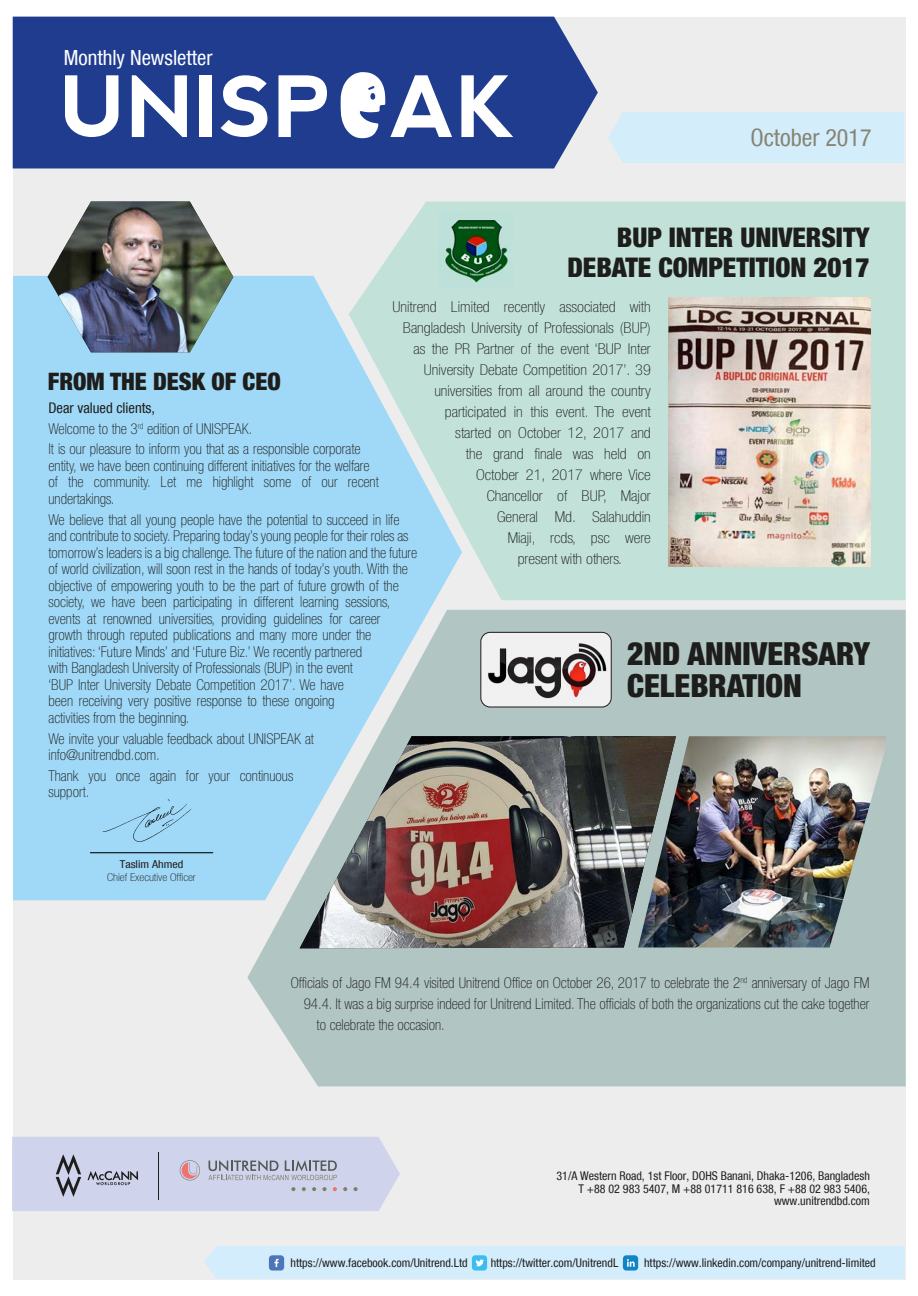
<style>
.page{position:relative;width:918px;height:1296px;background:#fff}
.page>*{position:absolute;margin:0;border:0;box-sizing:border-box;transform-origin:0 0}
.t1{font:900 condensed 31.65px/32.4px "Helvetica Neue";color:#1d1d1b}
.t2{font:900 condensed 27px/30.6px "Helvetica Neue";color:#1d1d1b;text-align:right}
.t3{font:900 condensed 24px "Helvetica Neue";color:#1d1d1b}
.t4{font:condensed 24px "Helvetica Neue";color:#868475}
.t5{font:condensed 20.85px "Helvetica Neue";color:#fff}
.t6{font:100 condensed 15px/16.5px "Helvetica Neue";color:#1d1d1b}
.t7{font:100 condensed 15px "Helvetica Neue";color:#1d1d1b;scale:1.08 1}
.t8{font:condensed 14.55px "Helvetica Neue";color:#1d1d1b}
.t9{font:condensed 12px/13.5px "Helvetica Neue";color:#1d1d1b;text-align:right}
.t10{font:100 condensed 10.8px "Helvetica Neue";color:#1d1d1b;scale:1.11 1}
.t11{font:condensed 10.8px "Helvetica Neue";color:#1d1d1b;scale:1.11 1}
</style>
<div class="page">
<div style="left:13px;top:17px;width:892px;height:1262px;background:#ededed"></div>
<div style="left:13px;top:276px;width:449px;height:624px;background:#a0d9f7"></div>
<div style="left:608px;top:112px;width:296px;height:51px;background:#d4edfb"></div>
<div style="left:13px;top:17px;width:585px;height:151px;background:#1f3c8f"></div>
<svg style="left:65px;top:75px;width:53px;height:62px;background:#919fc8"></svg>
<svg style="left:132px;top:75px;width:55px;height:62px;background:#9ca9cd"></svg>
<div style="left:200px;top:75px;width:12px;height:62px;background:#fff"></div>
<svg style="left:221px;top:75px;width:46px;height:62px;background:#9aa7cc"></svg>
<svg style="left:278px;top:75px;width:49px;height:62px;background:#97a4cb"></svg>
<svg style="left:461px;top:75px;width:52px;height:62px;background:#92a0c8"></svg>
<svg style="left:340px;top:72px;width:112px;height:66px;background:#94a2c9"></svg>
<svg style="left:47px;top:257px;width:12px;height:95px"></svg>
<img style="left:59px;top:202px;width:174px;height:150px">
<hr style="left:90px;top:852px;width:123px;height:1px;background:#000">
<svg style="left:103px;top:799px;width:88px;height:43px;background:#99d0ed"></svg>
<div style="left:204px;top:1246px;width:701px;height:33px;background:#d4edfc"></div>
<svg style="left:349px;top:314px;width:556px;height:286px;background:#bee1de"></svg>
<svg style="left:349px;top:202px;width:556px;height:112px;background:#c5e2da"></svg>
<img style="left:439px;top:213px;width:74px;height:74px">
<img style="left:668px;top:298px;width:203px;height:268px">
<svg style="left:247px;top:610px;width:659px;height:476px;background:#b1c9cc"></svg>
<img style="left:481px;top:632px;width:130px;height:75px">
<div style="left:481px;top:632px;width:130px;height:75px;border:1px solid #1d1d1b;border-radius:9px"></div>
<img style="left:300px;top:736px;width:375px;height:212px">
<img style="left:638px;top:736px;width:248px;height:211px">
<svg style="left:12px;top:1137px;width:388px;height:74px;background:#c9cce2"></svg>
<h3 class="t5" style="left:64px;top:46px;width:151px">Monthly Newsletter</h3>
<h3 class="t4" style="left:750px;top:124px;width:123px">October 2017</h3>
<h2 class="t2" style="left:567px;top:220px;width:304px">BUP INTER UNIVERSITY<br>DEBATE COMPETITION 2017</h2>
<p class="t7" style="left:392px;top:298px;width:241px">Unitrend Limited recently associated with</p>
<p class="t7" style="left:403px;top:319px;width:231px">Bangladesh University of Professionals (BUP)</p>
<p class="t7" style="left:413px;top:340px;width:221px">as the PR Partner of the event ‘BUP Inter</p>
<p class="t7" style="left:424px;top:361px;width:212px">University Debate Competition 2017’. 39</p>
<p class="t7" style="left:434px;top:382px;width:202px">universities from all around the country</p>
<p class="t7" style="left:445px;top:403px;width:192px">participated in this event. The event</p>
<p class="t7" style="left:455px;top:424px;width:183px">started on October 12, 2017 and</p>
<p class="t7" style="left:466px;top:445px;width:173px">the grand finale was held on</p>
<p class="t7" style="left:476px;top:466px;width:163px">October 21, 2017 where Vice</p>
<p class="t7" style="left:487px;top:487px;width:153px">Chancellor of BUP, Major</p>
<p class="t7" style="left:497px;top:508px;width:144px">General Md. Salahuddin</p>
<p class="t7" style="left:508px;top:529px;width:134px">Miaji, rcds, psc were</p>
<p class="t7" style="left:518px;top:550px;width:98px">present with others.</p>
<h3 class="t3" style="left:48px;top:362px;width:234px">FROM THE DESK OF CEO</h3>
<p class="t8" style="left:49px;top:399px;width:108px">Dear valued clients,</p>
<p class="t6" style="left:49px;top:418px;width:314px;line-height:20.9px">Welcome to the 3<sup>rd</sup> edition of UNISPEAK.<br>It is our pleasure to inform you that as a responsible corporate</p>
<p class="t6" style="left:49px;top:457px;width:332px">entity, we have been continuing different initiatives for the welfare of the community. Let me highlight some of our recent undertakings.</p>
<p class="t6" style="left:49px;top:511px;width:370px">We believe that all young people have the potential to succeed in life and contribute to society. Preparing today’s young people for their roles as tomorrow’s leaders is a big challenge. The future of the nation and the future of world civilization, will soon rest in the hands of today’s youth. With the objective of empowering youth to be the part of future growth of the society, we have been participating in different learning sessions, events at renowned universities, providing guidelines for career growth through reputed publications and many more under the initiatives: ‘Future Minds’ and ‘Future Biz.’ We recently partnered<br>with Bangladesh University of Professionals (BUP) in the event<br>‘BUP Inter University Debate Competition 2017’. We have<br>been receiving very positive response to these ongoing<br>activities from the beginning.</p>
<p class="t6" style="left:49px;top:730px;width:267px">We invite your valuable feedback about UNISPEAK at info@unitrendbd.com.</p>
<p class="t6" style="left:49px;top:767px;width:246px">Thank you once again for your continuous support.</p>
<h1 class="t1" style="left:627px;top:636px;width:244px">2ND ANNIVERSARY<br>CELEBRATION</h1>
<p class="t11" style="left:120px;top:858px;width:59px">Taslim Ahmed</p>
<p class="t10" style="left:107px;top:871px;width:81px">Chief Executive Officer</p>
<p class="t6" style="left:291px;top:975px;width:580px">Officials of Jago FM 94.4 visited Unitrend Office on October 26, 2017 to celebrate the 2<sup>nd</sup> anniversary of Jago FM</p>
<p class="t6" style="left:304px;top:996px;width:567px">94.4. It was a big surprise indeed for Unitrend Limited. The officials of both the organizations cut the cake together</p>
<p class="t6" style="left:317px;top:1017px;width:130px">to celebrate the occasion.</p>
<p class="t9" style="left:556px;top:1169px;width:315px">31/A Western Road, 1st Floor, DOHS Banani, Dhaka-1206, Bangladesh<br>T +88 02 983 5407, M +88 01711 816 638, F +88 02 983 5406,</p>
<p class="t9" style="left:774px;top:1194px;width:97px">www.unitrendbd.com</p>
<p class="t9" style="left:291px;top:1256px;width:179px">https://www.facebook.com/Unitrend.Ltd</p>
<p class="t9" style="left:491px;top:1256px;width:129px">https://twitter.com/UnitrendL</p>
<p class="t9" style="left:644px;top:1256px;width:233px">https://www.linkedin.com/company/unitrend-limited</p>
</div>
